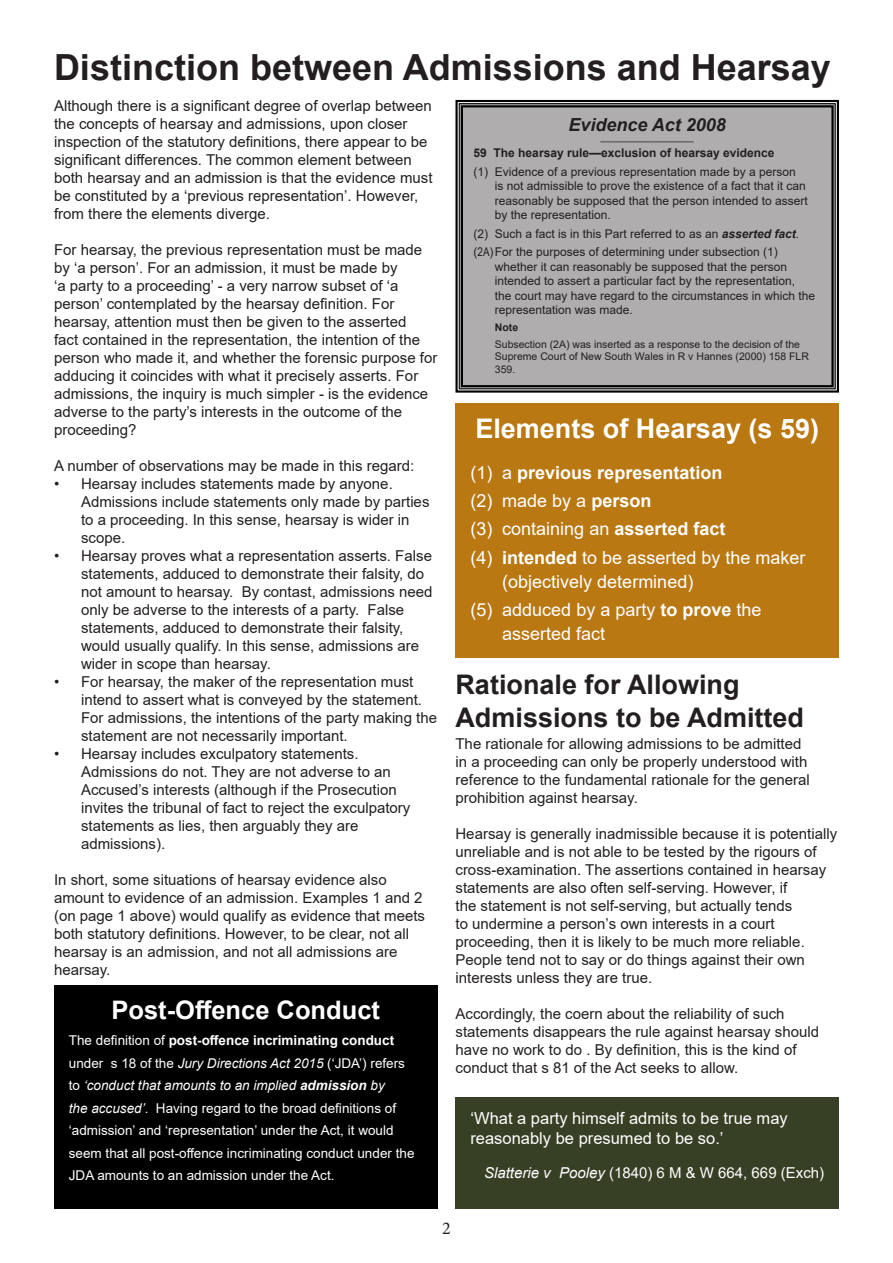
<style>
.page{position:relative;width:893px;height:1263px;background:#fff}
.page>*{position:absolute;margin:0;border:0;box-sizing:border-box;transform-origin:0 0}
.t1{font:700 36px "Arial";color:#231f20}
.t2{font:700 27px/32.4px "Arial";color:#231f20}
.t3{font:700 27px "Arial";color:#fff}
.t4{font:700 25.5px "Arial";color:#fff}
.t5{font:18px/24px "Arial";color:#fff}
.t6{font:700 18px "Arial";color:#fff}
.t7{font:italic 700 18px "Arial";color:#231f20}
.t8{font:18px "Minion Pro";color:#231f20}
.t9{font:16.5px/19.8px "Arial";color:#fff}
.t10{font:15px/18px "Arial";color:#231f20}
.t11{font:15px "Arial";color:#fff}
.t12{font:13.5px/22.5px "Arial";color:#fff}
.t13{font:12px/14.4px "Arial";color:#231f20}
.t14{font:700 12px "Arial";color:#231f20}
.t15{font:10.5px/12.6px "Arial";color:#231f20}
.t16{font:700 10.5px "Arial";color:#231f20}
.t17{font:700 6px "Arial";color:#231f20}
.s1{font-weight:700}
.s2{font-style:italic}
.s3{font-weight:700;font-style:italic}
.s4{font-family:"Arial Narrow"}
.s5{font-weight:400}
</style>
<div class="page">
<div style="left:54px;top:985px;width:383px;height:224px;background:#000"></div>
<div style="left:455px;top:403px;width:384px;height:255px;background:#b97812"></div>
<div style="left:455px;top:99px;width:384px;height:294px;background:#afadad"></div>
<div style="left:459px;top:103px;width:377px;height:286px;border:1px solid #000"></div>
<div style="left:461px;top:105px;width:373px;height:282px;border:2px solid #000"></div>
<div style="left:456px;top:1097px;width:383px;height:112px;background:#373f24"></div>
<p class="t1" style="left:54px;top:42px;width:778px">Distinction between Admissions and Hearsay</p>
<p class="t10" style="left:54px;top:96px;width:380px">Although there is a significant degree of overlap between the concepts of hearsay and admissions, upon closer inspection of the statutory definitions, there appear to be significant differences. The common element between both hearsay and an admission is that the evidence must be constituted by a ‘previous representation’. However, from there the elements diverge.</p>
<p class="t10" style="left:54px;top:240px;width:385px">For hearsay, the previous representation must be made by ‘a person’. For an admission, it must be made by<br>‘a party to a proceeding’ - a very narrow subset of ‘a person’ contemplated by the hearsay definition. For hearsay, attention must then be given to the asserted<br>fact contained in the representation, the intention of the person who made it, and whether the forensic purpose for adducing it coincides with what it precisely asserts. For admissions, the inquiry is much simpler - is the evidence adverse to the party’s interests in the outcome of the proceeding?</p>
<p class="t10" style="left:54px;top:456px;width:362px">A number of observations may be made in this regard:</p>
<p class="t10" style="left:81px;top:474px;width:350px;text-indent:-27px">• Hearsay includes statements made by anyone.<br>Admissions include statements only made by parties to a proceeding. In this sense, hearsay is wider in scope.</p>
<p class="t10" style="left:81px;top:546px;width:353px;text-indent:-27px">• Hearsay proves what a representation asserts. False statements, adduced to demonstrate their falsity, do not amount to hearsay. By contast, admissions need only be adverse to the interests of a party. False statements, adduced to demonstrate their falsity, would usually qualify. In this sense, admissions are wider in scope than hearsay.</p>
<p class="t10" style="left:81px;top:672px;width:357px;text-indent:-27px">• For hearsay, the maker of the representation must intend to assert what is conveyed by the statement.<br>For admissions, the intentions of the party making the statement are not necessarily important.</p>
<p class="t10" style="left:81px;top:744px;width:331px;text-indent:-27px">• Hearsay includes exculpatory statements.<br>Admissions do not. They are not adverse to an Accused’s interests (although if the Prosecution invites the tribunal of fact to reject the exculpatory statements as lies, then arguably they are admissions).</p>
<p class="t10" style="left:54px;top:870px;width:373px">In short, some situations of hearsay evidence also amount to evidence of an admission. Examples 1 and 2 (on page 1 above) would qualify as evidence that meets both statutory definitions. However, to be clear, not all hearsay is an admission, and not all admissions are hearsay.</p>
<p class="t4" style="left:111px;top:991px;width:270px">Post-Offence Conduct</p>
<p class="t12" style="left:69px;top:1029px;width:347px">The definition of <span class="s1">post-offence incriminating conduct </span>under s 18 of the <span class="s2">Jury Directions Act 2015</span> (‘JDA’) refers to <span class="s2">‘conduct that amounts to an implied</span> <span class="s3">admission</span> <span class="s2">by<br>the accused’</span>. Having regard to the broad definitions of ‘admission’ and ‘representation’ under the Act, it would seem that all post-offence incriminating conduct under the JDA amounts to an admission under the Act.</p>
<p class="t7" style="left:568px;top:113px;width:159px">Evidence Act 2008</p>
<p class="t17" style="left:600px;top:135px;width:95px">____________________________</p>
<p class="t14" style="left:474px;top:145px;width:302px">59 The hearsay rule—exclusion of hearsay evidence</p>
<p class="t13" style="left:495px;top:164px;width:314px;text-indent:-21px">(1) Evidence of a previous representation made by a person<br>is not admissible to prove the existence of a fact that it can reasonably be supposed that the person intended to assert by the representation.</p>
<p class="t13" style="left:474px;top:226px;width:327px">(2) Such a fact is in this Part referred to as an <span class="s3">asserted fact</span>.</p>
<p class="t13" style="left:495px;top:245px;width:322px;text-indent:-21px">(<span class="s4">2A</span>)For the purposes of determining under subsection (1) whether it can reasonably be supposed that the person intended to assert a particular fact by the representation,<br>the court may have regard to the circumstances in which the representation was made.</p>
<p class="t16" style="left:495px;top:320px;width:25px">Note</p>
<p class="t15" style="left:495px;top:338px;width:316px">Subsection (2A) was inserted as a response to the decision of the<br>Supreme Court of New South Wales in R v Hannes (2000) 158 FLR<br>359.</p>
<p class="t3" style="left:475px;top:409px;width:345px">Elements of Hearsay (s 59)</p>
<p class="t6" style="left:470px;top:460px;width:253px"><span class="s5">(1) a</span> previous representation</p>
<p class="t5" style="left:470px;top:489px;width:182px">(2) made by a <span class="s1">person</span></p>
<p class="t5" style="left:470px;top:517px;width:257px">(3) containing an <span class="s1">asserted fact</span></p>
<p class="t5" style="left:502px;top:545px;width:305px;text-indent:-32px">(4) <span class="s1">intended</span> to be asserted by the maker (objectively determined)</p>
<p class="t5" style="left:502px;top:597px;width:261px;text-indent:-32px">(5) adduced by a party <span class="s1">to prove</span> the asserted fact</p>
<p class="t2" style="left:455px;top:669px;width:350px">Rationale for Allowing<br>Admissions to be Admitted</p>
<p class="t10" style="left:455px;top:734px;width:356px">The rationale for allowing admissions to be admitted in a proceeding can only be properly understood with reference to the fundamental rationale for the general prohibition against hearsay.</p>
<p class="t10" style="left:455px;top:824px;width:383px">Hearsay is generally inadmissible because it is potentially unreliable and is not able to be tested by the rigours of cross-examination. The assertions contained in hearsay statements are also often self-serving. However, if<br>the statement is not self-serving, but actually tends<br>to undermine a person’s own interests in a court proceeding, then it is likely to be much more reliable.<br>People tend not to say or do things against their own interests unless they are true.</p>
<p class="t10" style="left:455px;top:1004px;width:365px">Accordingly, the coern about the reliability of such statements disappears the rule against hearsay should have no work to do . By definition, this is the kind of conduct that s 81 of the Act seeks to allow.</p>
<p class="t9" style="left:470px;top:1108px;width:319px">‘What a party himself admits to be true may reasonably be presumed to be so.’</p>
<p class="t11" style="left:484px;top:1162px;width:342px"><span class="s2">Slatterie v Pooley</span> (1840) 6 M &amp; W 664, 669 (Exch)</p>
<p class="t8" style="left:442px;top:1216px;width:10px">2</p>
</div>
